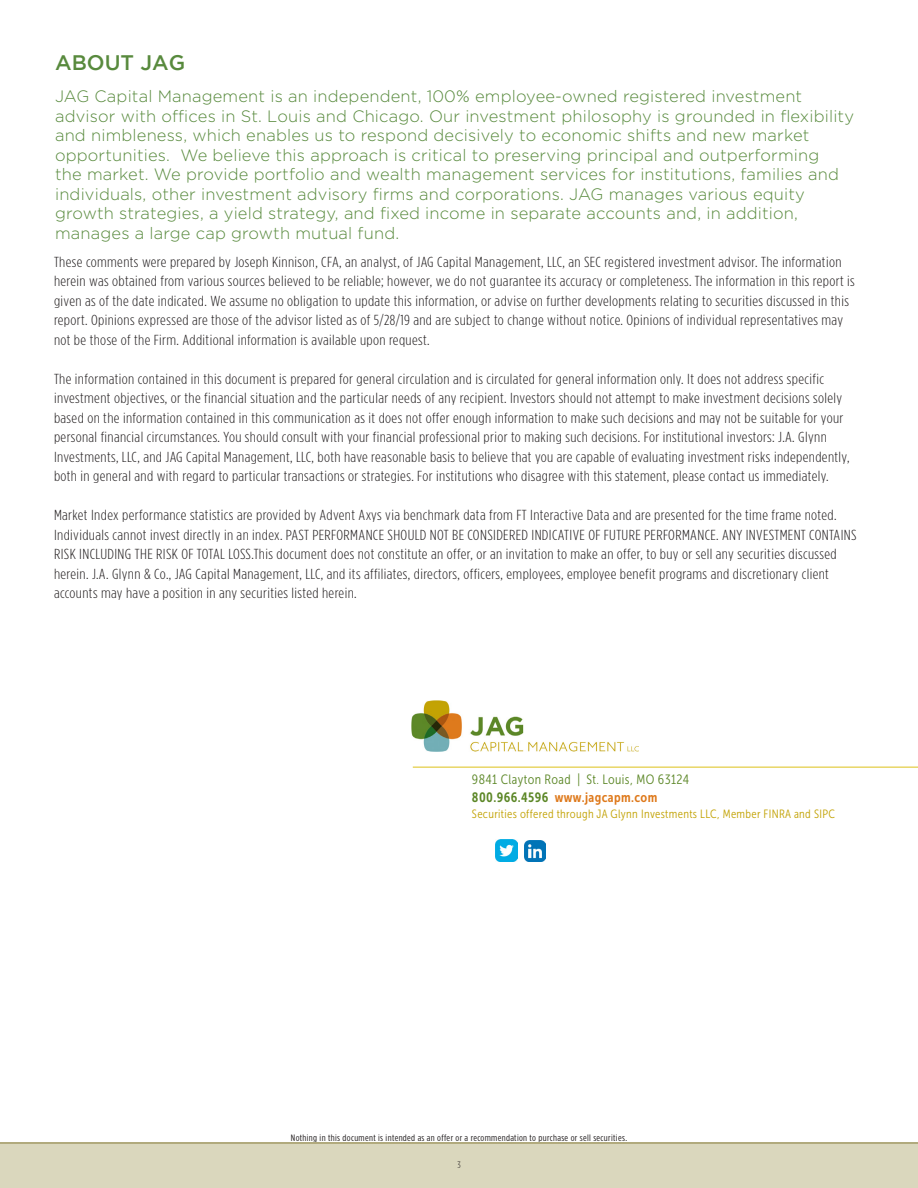
<style>
.page{position:relative;width:918px;height:1188px;background:#fff}
.page>*{position:absolute;margin:0;border:0;box-sizing:border-box;transform-origin:0 0}
.title2{font:500 21px "Gotham";color:#588a3d}
.title2-2{font:300 16.5px/19.5px "Gotham";letter-spacing:.01em;color:#588a3d}
.t1{font:300 14.55px/19.5px "Gotham Condensed";letter-spacing:.02em;color:#231f20;scale:1.14 1}
.t2{font:13.5px "Museo Sans Cond 300";letter-spacing:.03em;color:#5c8727}
.t3{font:13.5px "Museo Sans Cond 700";letter-spacing:.03em;color:#de791b}
.t4{font:12px "Museo Sans Cond 300";letter-spacing:.03em;color:#c2a204}
.t5{font:9.3px "Gotham Condensed";letter-spacing:.035em;color:#231f20;scale:1.14 1}
.t6{font:300 9.3px "Gotham Condensed";color:#231f20;scale:1.14 1}
.s1{color:#5c8727}
</style>
<div class="page">
<div style="left:0;top:1142px;width:918px;height:36px;background:#b1aa7d"></div>
<div style="left:0;top:1144px;width:918px;height:44px;background:#dad7bd"></div>
<img style="left:525px;top:840px;width:21px;height:22px">
<img style="left:495px;top:840px;width:22px;height:22px">
<img style="left:411px;top:700px;width:227px;height:51px">
<hr style="left:413px;top:766px;width:505px;height:2px;background:#e8d665">
<p class="title2" style="left:55px;top:51px;width:132px">ABOUT JAG</p>
<p class="title2-2" style="left:55px;top:86px;width:800px">JAG Capital Management is an independent, 100% employee-owned registered investment advisor with offices in St. Louis and Chicago. Our investment philosophy is grounded in flexibility and nimbleness, which enables us to respond decisively to economic shifts and new market opportunities. We believe this approach is critical to preserving principal and outperforming<br>the market. We provide portfolio and wealth management services for institutions, families and individuals, other investment advisory firms and corporations. JAG manages various equity growth strategies, a yield strategy, and fixed income in separate accounts and, in addition, manages a large cap growth mutual fund.</p>
<p class="t1" style="left:54px;top:252px;width:704px">These comments were prepared by Joseph Kinnison, CFA, an analyst, of JAG Capital Management, LLC, an SEC registered investment advisor. The information herein was obtained from various sources believed to be reliable; however, we do not guarantee its accuracy or completeness. The information in this report is given as of the date indicated. We assume no obligation to update this information, or advise on further developments relating to securities discussed in this report. Opinions expressed are those of the advisor listed as of 5/28/19 and are subject to change without notice. Opinions of individual representatives may not be those of the Firm. Additional information is available upon request.</p>
<p class="t1" style="left:54px;top:369px;width:699px">The information contained in this document is prepared for general circulation and is circulated for general information only. It does not address specific investment objectives, or the financial situation and the particular needs of any recipient. Investors should not attempt to make investment decisions solely based on the information contained in this communication as it does not offer enough information to make such decisions and may not be suitable for your personal financial circumstances. You should consult with your financial professional prior to making such decisions. For institutional investors: J.A. Glynn Investments, LLC, and JAG Capital Management, LLC, both have reasonable basis to believe that you are capable of evaluating investment risks independently, both in general and with regard to particular transactions or strategies. For institutions who disagree with this statement, please contact us immediately.</p>
<p class="t1" style="left:54px;top:505px;width:706px">Market Index performance statistics are provided by Advent Axys via benchmark data from FT Interactive Data and are presented for the time frame noted.<br>Individuals cannot invest directly in an index. PAST PERFORMANCE SHOULD NOT BE CONSIDERED INDICATIVE OF FUTURE PERFORMANCE. ANY INVESTMENT CONTAINS RISK INCLUDING THE RISK OF TOTAL LOSS.This document does not constitute an offer, or an invitation to make an offer, to buy or sell any securities discussed herein. J.A. Glynn &amp; Co., JAG Capital Management, LLC, and its affiliates, directors, officers, employees, employee benefit programs and discretionary client accounts may have a position in any securities listed herein.</p>
<p class="t2" style="left:472px;top:772px;width:219px">9841 Clayton Road | St. Louis, MO 63124</p>
<p class="t3" style="left:472px;top:789px;width:187px"><span class="s1">800.966.4596</span> www.jagcapm.com</p>
<p class="t4" style="left:472px;top:808px;width:365px">Securities offered through JA Glynn Investments LLC, Member FINRA and SIPC</p>
<p class="t5" style="left:291px;top:1133px;width:296px">Nothing in this document is intended as an offer or a recommendation to purchase or sell securities.</p>
<p class="t6" style="left:457px;top:1160px;width:4px">3</p>
</div>
